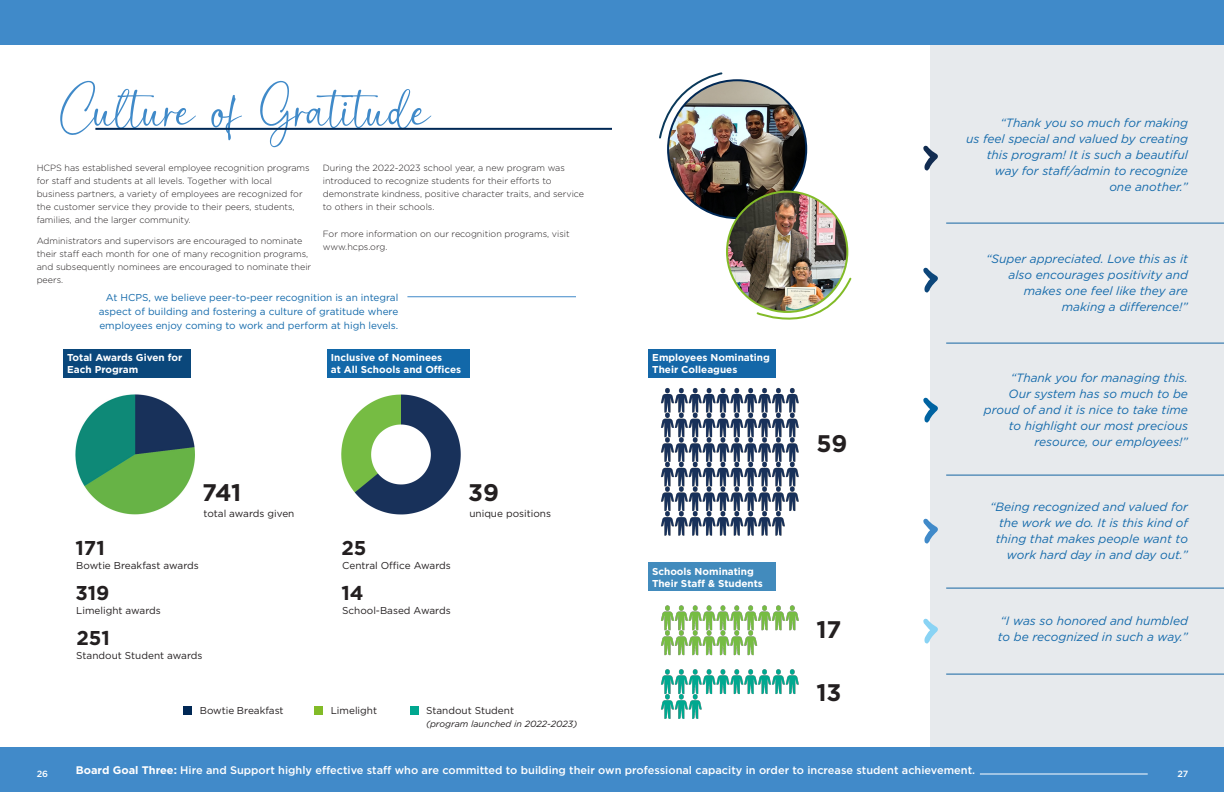
<style>
.page{position:relative;width:1224px;height:792px;background:#fff}
.page>*{position:absolute;margin:0;border:0;box-sizing:border-box;transform-origin:0 0}
.t1{font:80px "Rastanty Cortez";color:#408ac9}
.t2{font:700 24px "Gotham";letter-spacing:-.005em;color:#231f20}
.t3{font:700 20px "Gotham";color:#231f20}
.t4{font:italic 12px/16px "Gotham";color:#146aab;text-align:right}
.t5{font:500 11px "Gotham";color:#fff}
.t6{font:10px "Gotham";color:#231f20}
.t7{font:10px/14px "Gotham";color:#146aab;text-align:justify}
.t8{font:700 10px/12px "Gotham";color:#fff}
.t9{font:300 9px/13px "Gotham";color:#231f20}
.t10{font:italic 9px "Gotham";color:#231f20}
.t11{font:500 9px "Gotham";color:#fff}
.s1{font-weight:700}
</style>
<div class="page">
<img style="left:75px;top:394px;width:120px;height:121px">
<div style="left:931px;top:0;width:293px;height:792px;background:#e7eaed"></div>
<div style="left:0;top:747px;width:1224px;height:45px;background:#418ac9"></div>
<hr style="left:980px;top:774px;width:168px;height:1px;background:#fff">
<hr style="left:407px;top:296px;width:169px;height:1px;background:#408ac9">
<div style="left:184px;top:706px;width:8px;height:9px;background:#002855"></div>
<div style="left:315px;top:706px;width:8px;height:9px;background:#82bb27"></div>
<div style="left:410px;top:706px;width:9px;height:9px;background:#00a78f"></div>
<div style="left:648px;top:349px;width:128px;height:29px;background:#1467a8"></div>
<div style="left:648px;top:563px;width:127px;height:28px;background:#428bbd"></div>
<hr style="left:946px;top:223px;width:278px;height:1px;background:#1665a2">
<hr style="left:946px;top:343px;width:278px;height:1px;background:#1665a2">
<hr style="left:946px;top:475px;width:278px;height:1px;background:#1665a2">
<hr style="left:946px;top:588px;width:278px;height:1px;background:#1665a2">
<hr style="left:946px;top:674px;width:278px;height:1px;background:#1665a2">
<svg style="left:923px;top:145px;width:15px;height:28px"></svg>
<svg style="left:923px;top:267px;width:15px;height:28px"></svg>
<svg style="left:923px;top:397px;width:15px;height:28px"></svg>
<svg style="left:923px;top:518px;width:15px;height:28px"></svg>
<svg style="left:923px;top:618px;width:15px;height:28px"></svg>
<img style="left:668px;top:80px;width:138px;height:138px;border-radius:69px">
<img style="left:727px;top:192px;width:120px;height:120px;border-radius:60px">
<img style="left:659px;top:72px;width:64px;height:68px">
<img style="left:756px;top:276px;width:96px;height:44px">
<div style="left:327px;top:349px;width:142px;height:29px;background:#1268a9"></div>
<div style="left:63px;top:349px;width:127px;height:29px;background:#0a477b"></div>
<hr style="left:95px;top:128px;width:517px;height:2px;background:#002855">
<div style="left:0;top:0;width:1224px;height:45px;background:#408ac9"></div>
<img style="left:341px;top:394px;width:120px;height:121px">
<img style="left:661px;top:605px;width:138px;height:114px">
<img style="left:661px;top:388px;width:138px;height:148px">
<p class="t1" style="left:59px;top:72px;width:373px">Culture of Gratitude</p>
<p class="t9" style="left:37px;top:161px;width:274px">HCPS has established several employee recognition programs for staff and students at all levels. Together with local business partners, a variety of employees are recognized for the customer service they provide to their peers, students, families, and the larger community.</p>
<p class="t9" style="left:37px;top:234px;width:276px">Administrators and supervisors are encouraged to nominate their staff each month for one of many recognition programs, and subsequently nominees are encouraged to nominate their peers.</p>
<p class="t9" style="left:323px;top:161px;width:263px">During the 2022-2023 school year, a new program was introduced to recognize students for their efforts to demonstrate kindness, positive character traits, and service to others in their schools.</p>
<p class="t9" style="left:323px;top:227px;width:248px">For more information on our recognition programs, visit www.hcps.org.</p>
<p class="t7" style="left:99px;top:290px;width:301px;text-indent:7px">At HCPS, we believe peer-to-peer recognition is an integral aspect of building and fostering a culture of gratitude where employees enjoy coming to work and perform at high levels.</p>
<p class="t8" style="left:67px;top:351px;width:117px">Total Awards Given for<br>Each Program</p>
<p class="t8" style="left:331px;top:351px;width:113px">Inclusive of Nominees</p>
<p class="t8" style="left:331px;top:363px;width:132px">at All Schools and Offices</p>
<p class="t2" style="left:202px;top:477px;width:40px">741</p>
<p class="t6" style="left:204px;top:507px;width:92px">total awards given</p>
<p class="t3" style="left:75px;top:534px;width:31px">171</p>
<p class="t3" style="left:75px;top:580px;width:36px">319</p>
<p class="t3" style="left:77px;top:625px;width:35px">251</p>
<p class="t6" style="left:76px;top:559px;width:124px">Bowtie Breakfast awards</p>
<p class="t6" style="left:76px;top:604px;width:86px">Limelight awards</p>
<p class="t6" style="left:76px;top:649px;width:128px">Standout Student awards</p>
<p class="t3" style="left:341px;top:534px;width:27px">25</p>
<p class="t3" style="left:341px;top:580px;width:24px">14</p>
<p class="t6" style="left:342px;top:559px;width:110px">Central Office Awards</p>
<p class="t6" style="left:342px;top:604px;width:110px">School-Based Awards</p>
<p class="t2" style="left:468px;top:477px;width:32px">39</p>
<p class="t6" style="left:469px;top:507px;width:83px">unique positions</p>
<p class="t6" style="left:200px;top:704px;width:85px">Bowtie Breakfast</p>
<p class="t6" style="left:331px;top:704px;width:48px">Limelight</p>
<p class="t6" style="left:426px;top:704px;width:89px">Standout Student</p>
<p class="t10" style="left:426px;top:718px;width:153px">(program launched in 2022-2023)</p>
<p class="t8" style="left:652px;top:351px;width:119px">Employees Nominating<br>Their Colleagues</p>
<p class="t8" style="left:652px;top:565px;width:113px">Schools Nominating<br>Their Staff &amp; Students</p>
<p class="t2" style="left:816px;top:428px;width:32px">59</p>
<p class="t2" style="left:816px;top:614px;width:26px">17</p>
<p class="t2" style="left:816px;top:677px;width:27px">13</p>
<p class="t4" style="left:966px;top:115px;width:223px">“Thank you so much for making<br>us feel special and valued by creating this program! It is such a beautiful way for staff/admin to recognize<br>one another.”</p>
<p class="t4" style="left:986px;top:251px;width:203px">“Super appreciated. Love this as it also encourages positivity and makes one feel like they are making a difference!”</p>
<p class="t4" style="left:984px;top:370px;width:206px">“Thank you for managing this.<br>Our system has so much to be proud of and it is nice to take time to highlight our most precious resource, our employees!”</p>
<p class="t4" style="left:990px;top:499px;width:199px">“Being recognized and valued for the work we do. It is this kind of thing that makes people want to work hard day in and day out.”</p>
<p class="t4" style="left:998px;top:613px;width:192px;text-align:left">“I was so honored and humbled to be recognized in such a way.”</p>
<p class="t5" style="left:76px;top:763px;width:901px"><span class="s1">Board Goal Three:</span> Hire and Support highly effective staff who are committed to building their own professional capacity in order to increase student achievement.</p>
<p class="t11" style="left:37px;top:768px;width:13px">26</p>
<p class="t11" style="left:1177px;top:768px;width:12px">27</p>
</div>
